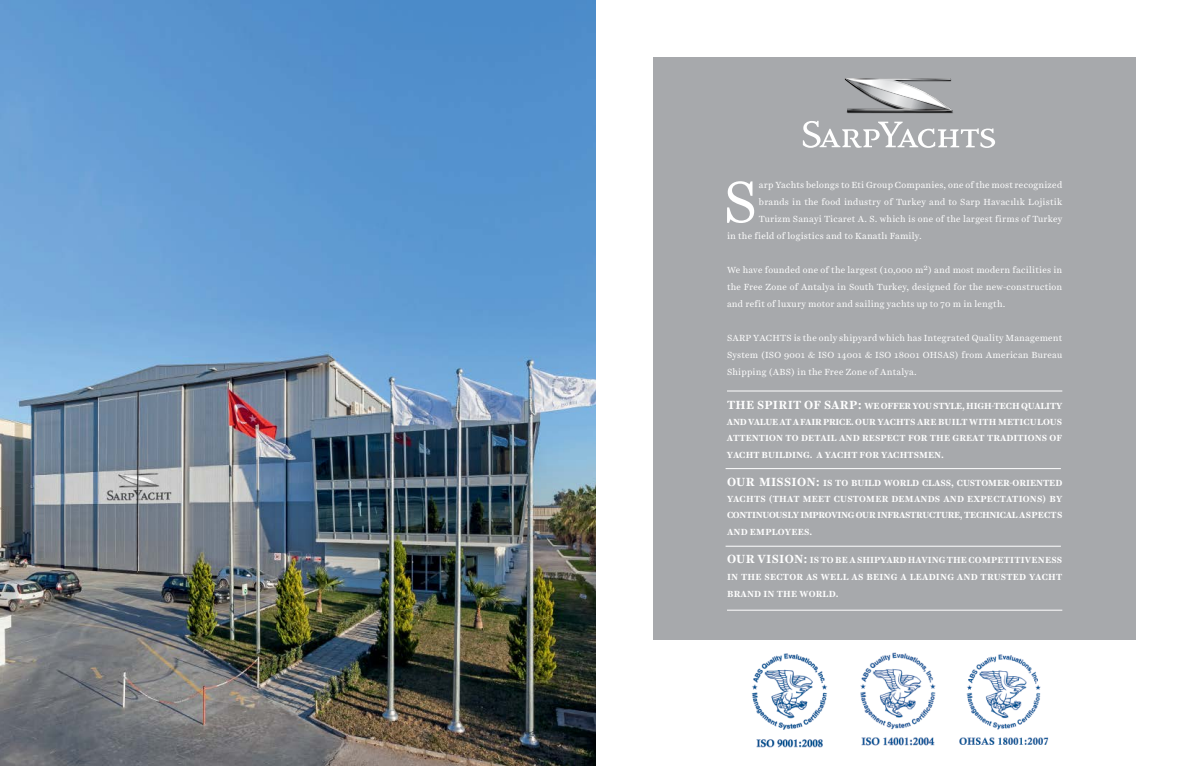
<style>
.page{position:relative;width:1191px;height:766px;background:#fff}
.page>*{position:absolute;margin:0;border:0;box-sizing:border-box;transform-origin:0 0}
.t1{font:59.1px "Harriet Text";color:#fff}
.t2{font:700 12px "Harriet Text";letter-spacing:.025em;color:#fff}
.t3{font:9px/17px "Harriet Text";letter-spacing:.025em;color:#fff;text-align:justify}
.t4{font:700 9px "Harriet Text";letter-spacing:.01em;color:#fff}
.t5{font:700 9px "Harriet Text";letter-spacing:-.03em;color:#fff}
.t6{font:700 9px "Harriet Text";letter-spacing:.06em;color:#fff}
.s1{font-size:9px}
.s2{font-size:12px}
</style>
<div class="page">
<img style="left:0;top:0;width:595px;height:765px">
<div style="left:653px;top:57px;width:482px;height:582px;background:#a7a9ac"></div>
<hr style="left:727px;top:609px;width:335px;height:1px;background:#fff">
<hr style="left:725px;top:545px;width:336px;height:1px;background:#fff">
<hr style="left:727px;top:390px;width:335px;height:1px;background:#fff">
<hr style="left:725px;top:468px;width:336px;height:1px;background:#fff">
<img style="left:751px;top:653px;width:76px;height:94px">
<img style="left:860px;top:652px;width:75px;height:94px">
<img style="left:959px;top:654px;width:90px;height:91px">
<svg style="left:803px;top:121px;width:192px;height:27px"></svg>
<img style="left:844px;top:79px;width:109px;height:35px">
<svg style="left:845px;top:78px;width:107px;height:33px"></svg>
<h1 class="t1" style="left:723px;top:160px;width:36px">S</h1>
<p class="t3" style="left:759px;top:176px;width:305px">arp Yachts belongs to Eti Group Companies, one of the most recognized</p>
<p class="t3" style="left:759px;top:193px;width:305px">brands in the food industry of Turkey and to Sarp Havacılık Lojistik</p>
<p class="t3" style="left:759px;top:210px;width:305px">Turizm Sanayi Ticaret A. S. which is one of the largest firms of Turkey</p>
<p class="t3" style="left:727px;top:227px;width:196px">in the field of logistics and to Kanatlı Family.</p>
<p class="t3" style="left:727px;top:261px;width:337px">We have founded one of the largest (10,000 m<sup>2</sup>) and most modern facilities in the Free Zone of Antalya in South Turkey, designed for the new-construction and refit of luxury motor and sailing yachts up to 70 m in length.</p>
<p class="t3" style="left:727px;top:329px;width:337px">SARP YACHTS is the only shipyard which has Integrated Quality Management System (ISO 9001 &amp; ISO 14001 &amp; ISO 18001 OHSAS) from American Bureau Shipping (ABS) in the Free Zone of Antalya.</p>
<h2 class="t2" style="left:727px;top:396px;width:161px">THE SPIRIT OF SARP: <span class="s1">WE OFFER</span></h2>
<p class="t4" style="left:912px;top:400px;width:61px">YOU STYLE, HIGH</p>
<p class="t4" style="left:991px;top:400px;width:72px">-TE CH QUALITY</p>
<p class="t6" style="left:727px;top:416px;width:80px">AND VALUEAT AFAIR</p>
<p class="t4" style="left:823px;top:416px;width:81px">PRICE. OUR YACHTS</p>
<p class="t4" style="left:917px;top:416px;width:8px">ARE</p>
<p class="t4" style="left:938px;top:416px;width:39px">BUILT WITH</p>
<p class="t4" style="left:998px;top:416px;width:8px">METI</p>
<p class="t4" style="left:1023px;top:416px;width:39px">CULOUS</p>
<p class="t4" style="left:727px;top:432px;width:8px">ATTE</p>
<p class="t4" style="left:752px;top:432px;width:14px">NTIO</p>
<p class="t4" style="left:776px;top:432px;width:39px">N TO DETAI</p>
<p class="t4" style="left:830px;top:432px;width:39px">L AND RESPE</p>
<p class="t4" style="left:893px;top:432px;width:23px">CT FOR</p>
<p class="t4" style="left:930px;top:432px;width:8px">THE</p>
<p class="t4" style="left:952px;top:432px;width:8px">GREAT</p>
<p class="t4" style="left:987px;top:432px;width:8px">TRA</p>
<p class="t4" style="left:1006px;top:432px;width:14px">DITIO</p>
<p class="t4" style="left:1034px;top:432px;width:22px">NS OF</p>
<p class="t4" style="left:727px;top:449px;width:140px">YACHT BUILDING. A YACHT FOR</p>
<p class="t4" style="left:881px;top:449px;width:27px">YACHTSME</p>
<p class="t4" style="left:934px;top:449px;width:11px">N.</p>
<p class="t4" style="left:727px;top:477px;width:166px"><span class="s2">OUR MISSION:</span> IS TO BUILD WOR</p>
<p class="t4" style="left:906px;top:477px;width:35px">LD CLASS</p>
<p class="t4" style="left:951px;top:477px;width:27px">, CUSTOMER</p>
<p class="t4" style="left:1009px;top:477px;width:10px">-ORIE</p>
<p class="t4" style="left:1036px;top:477px;width:28px">NTED</p>
<p class="t4" style="left:727px;top:493px;width:27px">YACHTS</p>
<p class="t4" style="left:769px;top:493px;width:12px">(THAT</p>
<p class="t4" style="left:802px;top:493px;width:8px">MEET</p>
<p class="t4" style="left:833px;top:493px;width:22px">CUSTOMER</p>
<p class="t4" style="left:891px;top:493px;width:16px">DEMA</p>
<p class="t4" style="left:920px;top:493px;width:87px">NDS AND EXPECTATIO</p>
<p class="t4" style="left:1030px;top:493px;width:34px">NS) BY</p>
<p class="t5" style="left:727px;top:509px;width:81px">CONTINUOUSLY IMPRO</p>
<p class="t5" style="left:831px;top:509px;width:63px">VING OUR INFRASTR</p>
<p class="t5" style="left:922px;top:509px;width:104px">UCTURE , TECHNICAL ASPE</p>
<p class="t4" style="left:1044px;top:509px;width:14px">CTS</p>
<p class="t4" style="left:727px;top:526px;width:31px">AND EMP</p>
<p class="t4" style="left:771px;top:526px;width:27px">LOYEES</p>
<p class="t4" style="left:809px;top:526px;width:4px">.</p>
<p class="t4" style="left:727px;top:554px;width:137px"><span class="s2">OUR VISION:</span> IS TO BE A SHIP</p>
<p class="t4" style="left:880px;top:554px;width:74px">YARD HAVING THE</p>
<p class="t4" style="left:968px;top:554px;width:14px">COMPETITI</p>
<p class="t4" style="left:1025px;top:554px;width:27px">VENESS</p>
<p class="t4" style="left:727px;top:570px;width:22px">IN THE</p>
<p class="t4" style="left:764px;top:570px;width:27px">SECTOR</p>
<p class="t4" style="left:806px;top:570px;width:202px">AS WELL AS BEING A LEADING AND TRUSTE</p>
<p class="t4" style="left:1019px;top:570px;width:37px">D YACHT</p>
<p class="t4" style="left:727px;top:587px;width:58px">BRAND IN THE</p>
<p class="t4" style="left:799px;top:587px;width:9px">WOR</p>
<p class="t4" style="left:822px;top:587px;width:17px">LD.</p>
</div>
